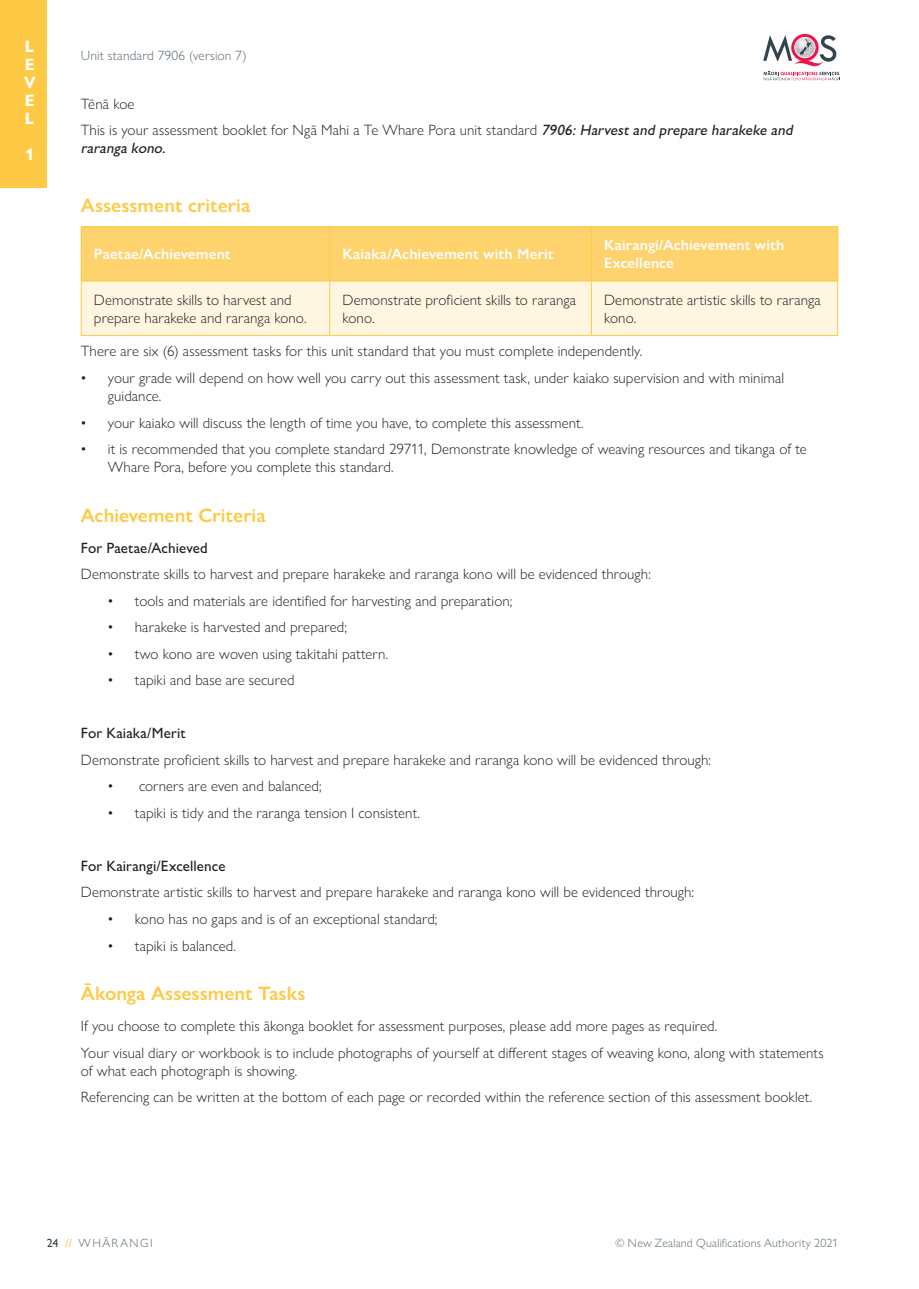
<style>
.page{position:relative;width:919px;height:1289px;background:#fff}
.page>*{position:absolute;margin:0;border:0;box-sizing:border-box;transform-origin:0 0}
.t1{font:600 19.5px "Gill Sans Nova";color:#fec944}
.t2{font:700 16.5px/18px "Gill Sans Nova";color:#fff;text-align:justify}
.t3{font:300 15px/18px "Gill Sans Nova";letter-spacing:.005em;color:#231f20}
.t4{font:600 15px/18px "Gill Sans Nova";letter-spacing:.01em;color:#fff}
.t5{font:500 15px "Gill Sans Nova";letter-spacing:.01em;color:#231f20}
.t6{font:300 13.5px "Gill Sans Nova";letter-spacing:.01em;color:#586a73}
.t7{font:300 12px "Gill Sans Nova";letter-spacing:.015em;color:#586a73}
.t8{font:300 12px "Gill Sans Nova";letter-spacing:.125em;color:#586a73}
.s1{font-weight:500;font-style:italic}
.s2{font-weight:400}
.s3{font-weight:500;color:#33444d}
.s4{font-weight:500;color:#fec944}
</style>
<div class="page">
<div style="left:81px;top:227px;width:249px;height:54px;background:#fed26d"></div>
<svg style="left:763px;top:34px;width:77px;height:46px"></svg>
<div style="left:0;top:0;width:47px;height:187px;background:#fec944"></div>
<div style="left:330px;top:227px;width:261px;height:54px;background:#fed26d"></div>
<div style="left:591px;top:227px;width:246px;height:54px;background:#fed26d"></div>
<div style="left:81px;top:281px;width:249px;height:54px;background:#fef6e1"></div>
<div style="left:330px;top:281px;width:261px;height:54px;background:#fef6e1"></div>
<div style="left:591px;top:281px;width:246px;height:54px;background:#fef6e1"></div>
<hr style="left:81px;top:226px;width:249px;height:1px;background:#fec944">
<hr style="left:81px;top:227px;width:1px;height:54px;background:#fec944">
<hr style="left:330px;top:226px;width:261px;height:1px;background:#fec944">
<hr style="left:329px;top:227px;width:1px;height:54px;background:#fec944">
<hr style="left:591px;top:226px;width:247px;height:1px;background:#fec944">
<hr style="left:591px;top:227px;width:1px;height:54px;background:#fec944">
<hr style="left:837px;top:227px;width:1px;height:54px;background:#fec944">
<hr style="left:81px;top:281px;width:249px;height:1px;background:#fec944">
<hr style="left:81px;top:281px;width:1px;height:54px;background:#fec944">
<hr style="left:330px;top:281px;width:261px;height:1px;background:#fec944">
<hr style="left:329px;top:281px;width:1px;height:54px;background:#fec944">
<hr style="left:591px;top:281px;width:247px;height:1px;background:#fec944">
<hr style="left:591px;top:281px;width:1px;height:54px;background:#fec944">
<hr style="left:837px;top:281px;width:1px;height:54px;background:#fec944">
<hr style="left:81px;top:335px;width:249px;height:1px;background:#fec944">
<hr style="left:330px;top:335px;width:261px;height:1px;background:#fec944">
<hr style="left:591px;top:335px;width:247px;height:1px;background:#fec944">
<p class="t2" style="left:24px;top:37px;width:13px">L E V E L</p>
<p class="t2" style="left:25px;top:145px;width:11px">1</p>
<p class="t6" style="left:81px;top:47px;width:167px">Unit standard 7906 (version 7)</p>
<p class="t3" style="left:81px;top:94px;width:55px">Tēnā koe</p>
<p class="t3" style="left:81px;top:121px;width:716px">This is your assessment booklet for Ngā Mahi a Te Whare Pora unit standard <span class="s1">7906: Harvest and prepare harakeke and raranga kono.</span></p>
<h3 class="t1" style="left:81px;top:193px;width:171px">Assessment criteria</h3>
<p class="t4" style="left:94px;top:245px;width:138px">Paetae/Achievement</p>
<p class="t4" style="left:342px;top:245px;width:213px">Kaiaka/Achievement with Merit</p>
<p class="t4" style="left:604px;top:236px;width:182px">Kairangi/Achievement with<br>Excellence</p>
<p class="t3" style="left:94px;top:290px;width:214px">Demonstrate skills to harvest and prepare harakeke and raranga kono.</p>
<p class="t3" style="left:342px;top:290px;width:235px">Demonstrate profcient skills to raranga kono.</p>
<p class="t3" style="left:604px;top:290px;width:218px">Demonstrate artistic skills to raranga kono.</p>
<p class="t3" style="left:81px;top:342px;width:563px">There are six (6) assessment tasks for this unit standard that you must complete independently.</p>
<p class="t3" style="left:108px;top:369px;width:677px;text-indent:-27px"><span class="s2">•</span> your grade will depend on how well you carry out this assessment task, under kaiako supervision and with minimal guidance.</p>
<p class="t3" style="left:81px;top:413px;width:504px"><span class="s2">•</span> your kaiako will discuss the length of time you have, to complete this assessment.</p>
<p class="t3" style="left:108px;top:440px;width:700px;text-indent:-27px"><span class="s2">•</span> it is recommended that you complete standard 29711, Demonstrate knowledge of weaving resources and tikanga of te<br>Whare Pora, before you complete this standard.</p>
<h3 class="t1" style="left:81px;top:503px;width:186px">Achievement Criteria</h3>
<p class="t5" style="left:81px;top:538px;width:128px">For Paetae/Achieved</p>
<p class="t3" style="left:81px;top:565px;width:571px">Demonstrate skills to harvest and prepare harakeke and raranga kono will be evidenced through:</p>
<p class="t3" style="left:108px;top:591px;width:406px"><span class="s2">•</span> tools and materials are identifed for harvesting and preparation;</p>
<p class="t3" style="left:108px;top:618px;width:240px"><span class="s2">•</span> harakeke is harvested and prepared;</p>
<p class="t3" style="left:108px;top:644px;width:282px"><span class="s2">•</span> two kono are woven using takitahi pattern.</p>
<p class="t3" style="left:108px;top:671px;width:188px"><span class="s2">•</span> tapiki and base are secured</p>
<p class="t5" style="left:81px;top:724px;width:106px">For Kaiaka/Merit</p>
<p class="t3" style="left:81px;top:750px;width:631px">Demonstrate profcient skills to harvest and prepare harakeke and raranga kono will be evidenced through:</p>
<p class="t3" style="left:108px;top:777px;width:215px"><span class="s2">•</span> corners are even and balanced;</p>
<p class="t3" style="left:108px;top:803px;width:314px"><span class="s2">•</span> tapiki is tidy and the raranga tension I consistent.</p>
<p class="t5" style="left:81px;top:856px;width:146px">For Kairangi/Excellence</p>
<p class="t3" style="left:81px;top:883px;width:614px">Demonstrate artistic skills to harvest and prepare harakeke and raranga kono will be evidenced through:</p>
<p class="t3" style="left:108px;top:909px;width:331px"><span class="s2">•</span> kono has no gaps and is of an exceptional standard;</p>
<p class="t3" style="left:108px;top:936px;width:130px"><span class="s2">•</span> tapiki is balanced.</p>
<h3 class="t1" style="left:81px;top:981px;width:226px">Ākonga Assessment Tasks</h3>
<p class="t3" style="left:81px;top:1016px;width:638px">If you choose to complete this ākonga booklet for assessment purposes, please add more pages as required.</p>
<p class="t3" style="left:81px;top:1043px;width:744px">Your visual diary or workbook is to include photographs of yourself at diferent stages of weaving kono, along with statements of what each photograph is showing.</p>
<p class="t3" style="left:81px;top:1087px;width:733px">Referencing can be written at the bottom of each page or recorded within the reference section of this assessment booklet.</p>
<p class="t8" style="left:47px;top:1235px;width:107px"><span class="s3">24</span> <span class="s4">//</span> WHĀRANGI</p>
<p class="t7" style="left:615px;top:1235px;width:224px">© New Zealand Qualifications Authority 2021</p>
</div>
